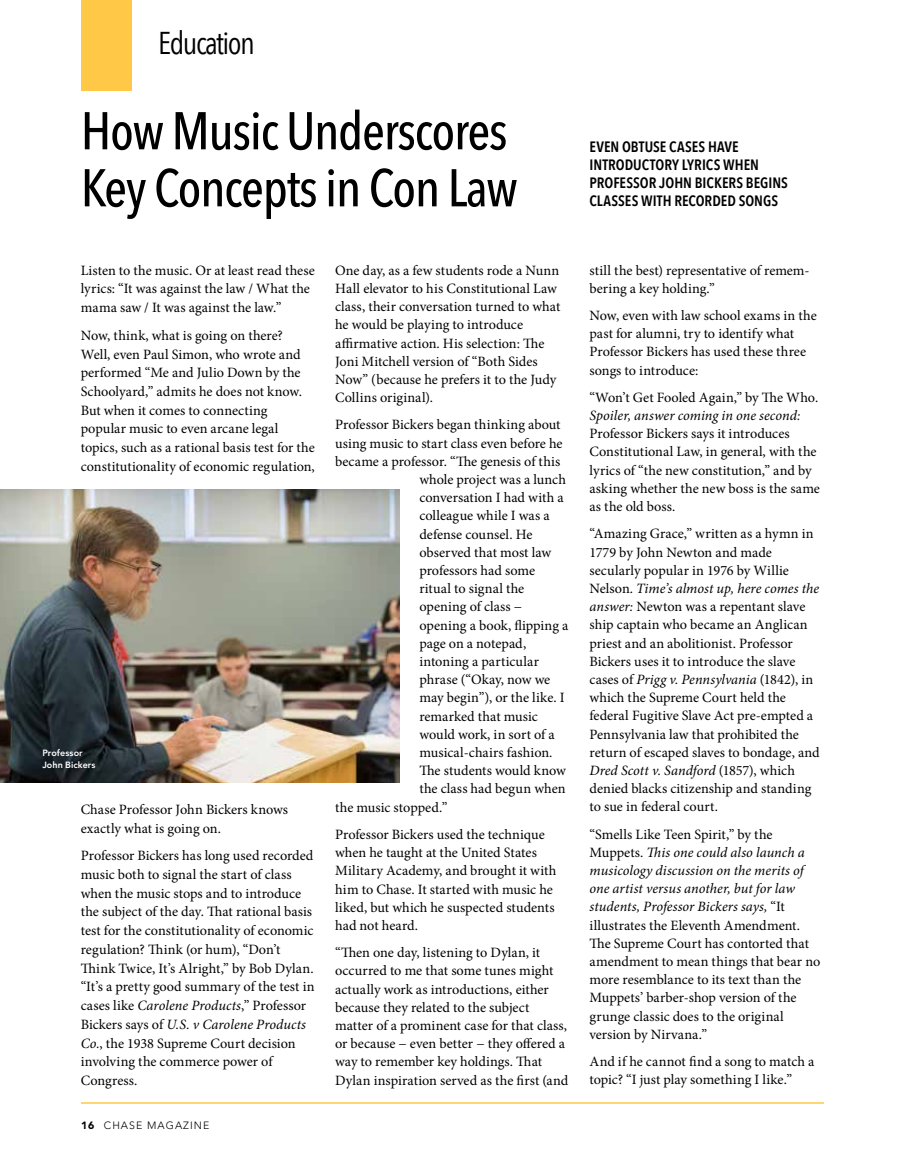
<style>
.page{position:relative;width:905px;height:1175px;background:#fff}
.page>*{position:absolute;margin:0;border:0;box-sizing:border-box;transform-origin:0 0}
.t1{font:500 52.5px/57px "Avenir Next Condensed";letter-spacing:-.025em;color:#000}
.t2{font:31.5px "Avenir Next Condensed";letter-spacing:-.05em;color:#000}
.t3{font:600 15px/18px "Avenir Next Condensed";color:#000}
.t4{font:14.25px/18.1px "Minion Pro";letter-spacing:-.01em;color:#000}
.t5{font:italic 14.25px "Minion Pro";color:#000}
.t6{font:300 10.5px "Avenir LT Std";letter-spacing:.1em;color:#000}
.t7{font:800 9px/12px "Avenir LT Std";letter-spacing:.01em;color:#fff}
.s1{font-style:italic}
.s2{font-weight:900}
</style>
<div class="page">
<hr style="left:81px;top:1102px;width:743px;height:1px;background:#ffc846">
<div style="left:81px;top:0;width:51px;height:90px;background:#ffc846"></div>
<img style="left:0;top:489px;width:399px;height:293px">
<h2 class="t2" style="left:158px;top:16px;width:98px">Education</h2>
<h1 class="t1" style="left:81px;top:102px;width:438px">How Music Underscores<br>Key Concepts in Con Law</h1>
<p class="t4" style="left:81px;top:261px;width:236px;line-height:18.8px">Listen to the music. Or at least read these lyrics: “It was against the law / What the mama saw / It was against the law.”</p>
<p class="t4" style="left:81px;top:326px;width:236px;line-height:18.8px">Now, think, what is going on there?<br>Well, even Paul Simon, who wrote and performed “Me and Julio Down by the Schoolyard,” admits he does not know.<br>But when it comes to connecting popular music to even arcane legal topics, such as a rational basis test for the constitutionality of economic regulation,</p>
<p class="t7" style="left:42px;top:746px;width:55px">Professor<br>John Bickers</p>
<p class="t4" style="left:81px;top:800px;width:209px;line-height:18.8px">Chase Professor John Bickers knows exactly what is going on.</p>
<p class="t4" style="left:81px;top:846px;width:235px;line-height:18.8px">Professor Bickers has long used recorded music both to signal the start of class when the music stops and to introduce the subject of the day. That rational basis test for the constitutionality of economic regulation? Think (or hum), “Don’t Think Twice, It’s Alright,” by Bob Dylan. “It’s a pretty good summary of the test in cases like <span class="s1">Carolene Products</span>,” Professor Bickers says of <span class="s1">U.S. v Carolene Products Co.</span>, the 1938 Supreme Court decision involving the commerce power of Congress.</p>
<p class="t6" style="left:81px;top:1119px;width:130px"><span class="s2">16</span> CHASE MAGAZINE</p>
<p class="t4" style="left:335px;top:261px;width:227px">One day, as a few students rode a Nunn Hall elevator to his Constitutional Law class, their conversation turned to what he would be playing to introduce affirmative action. His selection: The Joni Mitchell version of “Both Sides Now” (because he prefers it to the Judy Collins original).</p>
<p class="t4" style="left:335px;top:416px;width:227px">Professor Bickers began thinking about</p>
<p class="t4" style="left:335px;top:434px;width:229px">using music to start class even before he</p>
<p class="t4" style="left:335px;top:452px;width:227px">became a professor. “The genesis of this</p>
<p class="t4" style="left:419px;top:470px;width:148px">whole project was a lunch</p>
<p class="t4" style="left:419px;top:488px;width:146px">conversation I had with a</p>
<p class="t4" style="left:419px;top:507px;width:132px">colleague while I was a</p>
<p class="t4" style="left:419px;top:525px;width:114px">defense counsel. He</p>
<p class="t4" style="left:419px;top:543px;width:133px">observed that most law</p>
<p class="t4" style="left:419px;top:561px;width:117px">professors had some</p>
<p class="t4" style="left:419px;top:579px;width:106px">ritual to signal the</p>
<p class="t4" style="left:419px;top:598px;width:104px">opening of class −</p>
<p class="t4" style="left:419px;top:616px;width:150px">opening a book, flipping a</p>
<p class="t4" style="left:419px;top:634px;width:108px">page on a notepad,</p>
<p class="t4" style="left:419px;top:652px;width:121px">intoning a particular</p>
<p class="t4" style="left:419px;top:670px;width:132px">phrase (“Okay, now we</p>
<p class="t4" style="left:419px;top:689px;width:147px">may begin”), or the like. I</p>
<p class="t4" style="left:419px;top:707px;width:120px">remarked that music</p>
<p class="t4" style="left:419px;top:725px;width:137px">would work, in sort of a</p>
<p class="t4" style="left:419px;top:743px;width:135px">musical-chairs fashion.</p>
<p class="t4" style="left:419px;top:761px;width:148px">The students would know</p>
<p class="t4" style="left:419px;top:780px;width:148px">the class had begun when</p>
<p class="t4" style="left:335px;top:798px;width:114px">the music stopped.”</p>
<p class="t4" style="left:335px;top:825px;width:223px">Professor Bickers used the technique when he taught at the United States Military Academy, and brought it with him to Chase. It started with music he liked, but which he suspected students had not heard.</p>
<p class="t4" style="left:335px;top:943px;width:235px">“Then one day, listening to Dylan, it occurred to me that some tunes might actually work as introductions, either because they related to the subject matter of a prominent case for that class, or because − even better − they offered a way to remember key holdings. That Dylan inspiration served as the first (and</p>
<p class="t3" style="left:589px;top:137px;width:200px">EVEN OBTUSE CASES HAVE<br>INTRODUCTORY LYRICS WHEN<br>PROFESSOR JOHN BICKERS BEGINS<br>CLASSES WITH RECORDED SONGS</p>
<p class="t4" style="left:589px;top:261px;width:221px">still the best) representative of remem&shy;bering a key holding.”</p>
<p class="t4" style="left:589px;top:306px;width:229px">Now, even with law school exams in the past for alumni, try to identify what Professor Bickers has used these three songs to introduce:</p>
<p class="t4" style="left:589px;top:388px;width:230px">“Won’t Get Fooled Again,” by The Who.</p>
<p class="t5" style="left:589px;top:406px;width:212px">Spoiler, answer coming in one second:</p>
<p class="t4" style="left:589px;top:425px;width:232px">Professor Bickers says it introduces Constitutional Law, in general, with the lyrics of “the new constitution,” and by asking whether the new boss is the same as the old boss.</p>
<p class="t4" style="left:589px;top:525px;width:232px">“Amazing Grace,” written as a hymn in 1779 by John Newton and made secularly popular in 1976 by Willie Nelson. <span class="s1">Time’s almost up, here comes the answer:</span> Newton was a repentant slave ship captain who became an Anglican priest and an abolitionist. Professor Bickers uses it to introduce the slave cases of <span class="s1">Prigg v. Pennsylvania</span> (1842), in which the Supreme Court held the federal Fugitive Slave Act pre-empted a Pennsylvania law that prohibited the return of escaped slaves to bondage, and <span class="s1">Dred Scott v. Sandford</span> (1857), which denied blacks citizenship and standing to sue in federal court.</p>
<p class="t4" style="left:589px;top:825px;width:232px">“Smells Like Teen Spirit,” by the Muppets. <span class="s1">This one could also launch a musicology discussion on the merits of one artist versus another, but for law students, Professor Bickers says,</span> “It illustrates the Eleventh Amendment.<br>The Supreme Court has contorted that amendment to mean things that bear no more resemblance to its text than the Muppets’ barber-shop version of the grunge classic does to the original version by Nirvana.”</p>
<p class="t4" style="left:589px;top:1052px;width:226px">And if he cannot find a song to match a topic? “I just play something I like.”</p>
</div>
